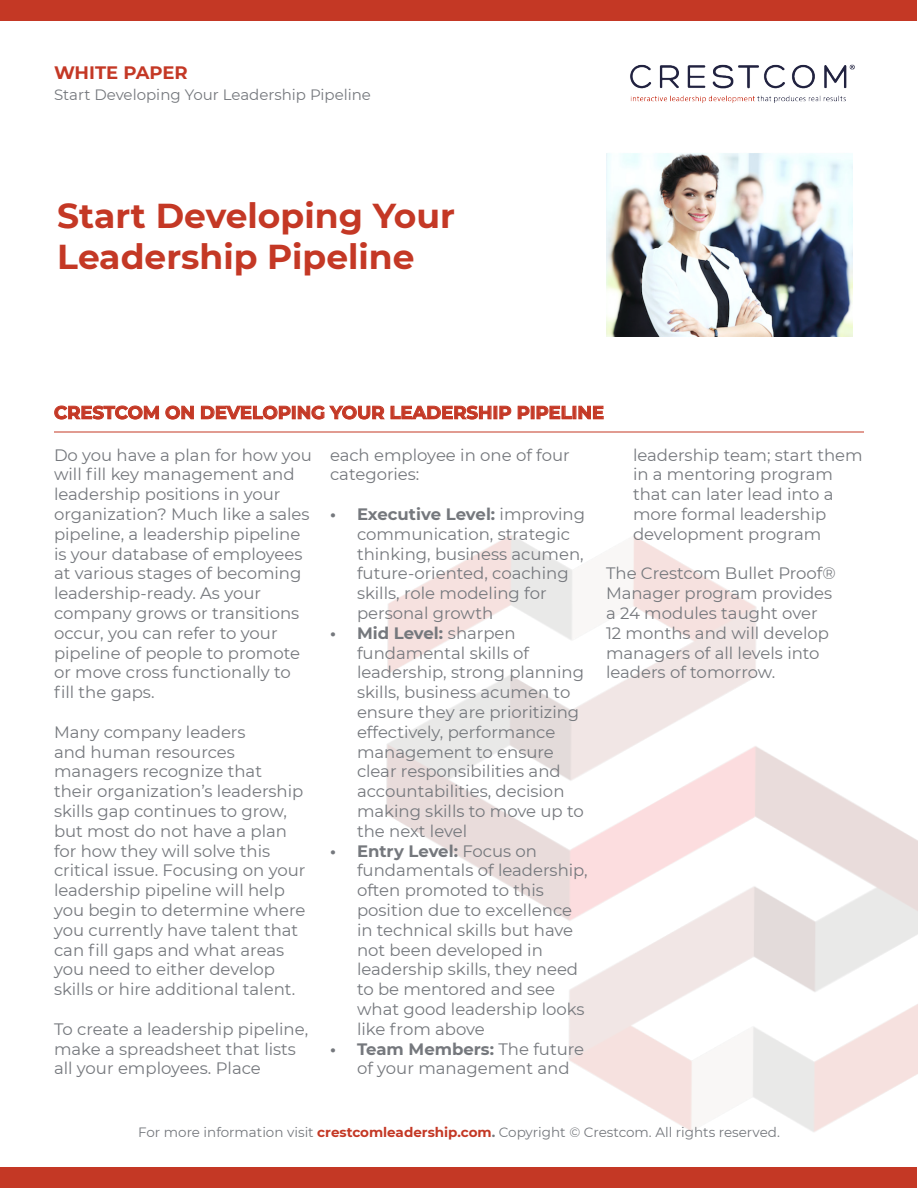
<style>
.page{position:relative;width:918px;height:1188px;background:#fff}
.page>*{position:absolute;margin:0;border:0;box-sizing:border-box;transform-origin:0 0}
.t1{font:700 34.5px/41.4px "Montserrat";color:#c43825}
.t2{font:700 18px "Montserrat";color:#c43825}
.t3{font:16.5px/19.8px "Montserrat";color:#75787d}
.t4{font:15px "Montserrat";color:#75787d}
.t5{font:13.5px "Montserrat";color:#75787d}
.s1{font-weight:700}
.s2{font-weight:700;color:#c43825}
</style>
<div class="page">
<div style="left:1px;top:1px;width:916px;height:20px;background:#c43825"></div>
<div style="left:1px;top:1167px;width:916px;height:20px;background:#c43825"></div>
<img style="left:328px;top:535px;width:590px;height:653px">
<img style="left:630px;top:64px;width:225px;height:39px">
<svg style="left:54px;top:405px;width:105px;height:15px"></svg>
<svg style="left:165px;top:405px;width:29px;height:15px"></svg>
<svg style="left:201px;top:405px;width:403px;height:15px"></svg>
<hr style="left:54px;top:432px;width:810px;height:1px;background:#c43825">
<img style="left:606px;top:153px;width:247px;height:183px">
<p class="t2" style="left:54px;top:60px;width:135px">WHITE PAPER</p>
<p class="t4" style="left:54px;top:84px;width:319px">Start Developing Your Leadership Pipeline</p>
<p class="t1" style="left:57px;top:193px;width:399px">Start Developing Your<br>Leadership Pipeline</p>
<p class="t2" style="left:54px;top:399px;width:552px">CRESTCOM ON DEVELOPING YOUR LEADERSHIP PIPELINE</p>
<p class="t3" style="left:54px;top:444px;width:260px">Do you have a plan for how you will fill key management and leadership positions in your organization? Much like a sales pipeline, a leadership pipeline is your database of employees at various stages of becoming leadership-ready. As your company grows or transitions occur, you can refer to your pipeline of people to promote or move cross functionally to fill the gaps.</p>
<p class="t3" style="left:54px;top:721px;width:253px">Many company leaders<br>and human resources managers recognize that<br>their organization’s leadership skills gap continues to grow, but most do not have a plan for how they will solve this critical issue. Focusing on your leadership pipeline will help you begin to determine where you currently have talent that can fill gaps and what areas you need to either develop skills or hire additional talent.</p>
<p class="t3" style="left:54px;top:1018px;width:256px">To create a leadership pipeline, make a spreadsheet that lists all your employees. Place</p>
<p class="t3" style="left:330px;top:444px;width:241px">each employee in one of four categories:</p>
<p class="t3" style="left:357px;top:504px;width:230px;text-indent:-27px"><span class="s1">• Executive Level:</span> improving communication, strategic thinking, business acumen, future-oriented, coaching skills, role modeling for personal growth</p>
<p class="t3" style="left:357px;top:622px;width:229px;text-indent:-27px"><span class="s1">• Mid Level:</span> sharpen fundamental skills of leadership, strong planning skills, business acumen to ensure they are prioritizing effectively, performance management to ensure clear responsibilities and accountabilities, decision making skills to move up to the next level</p>
<p class="t3" style="left:357px;top:840px;width:232px;text-indent:-27px"><span class="s1">• Entry Level:</span> Focus on fundamentals of leadership, often promoted to this position due to excellence in technical skills but have not been developed in leadership skills, they need to be mentored and see what good leadership looks like from above</p>
<p class="t3" style="left:357px;top:1038px;width:229px;text-indent:-27px"><span class="s1">• Team Members:</span> The future of your management and</p>
<p class="t3" style="left:633px;top:444px;width:231px">leadership team; start them in a mentoring program that can later lead into a more formal leadership development program</p>
<p class="t3" style="left:606px;top:563px;width:231px">The Crestcom Bullet Proof®<br>Manager program provides a 24 modules taught over<br>12 months and will develop managers of all levels into leaders of tomorrow.</p>
<p class="t5" style="left:138px;top:1123px;width:643px">For more information visit <span class="s2">crestcomleadership.com</span><span class="s1">.</span> Copyright © Crestcom. All rights reserved.</p>
</div>
